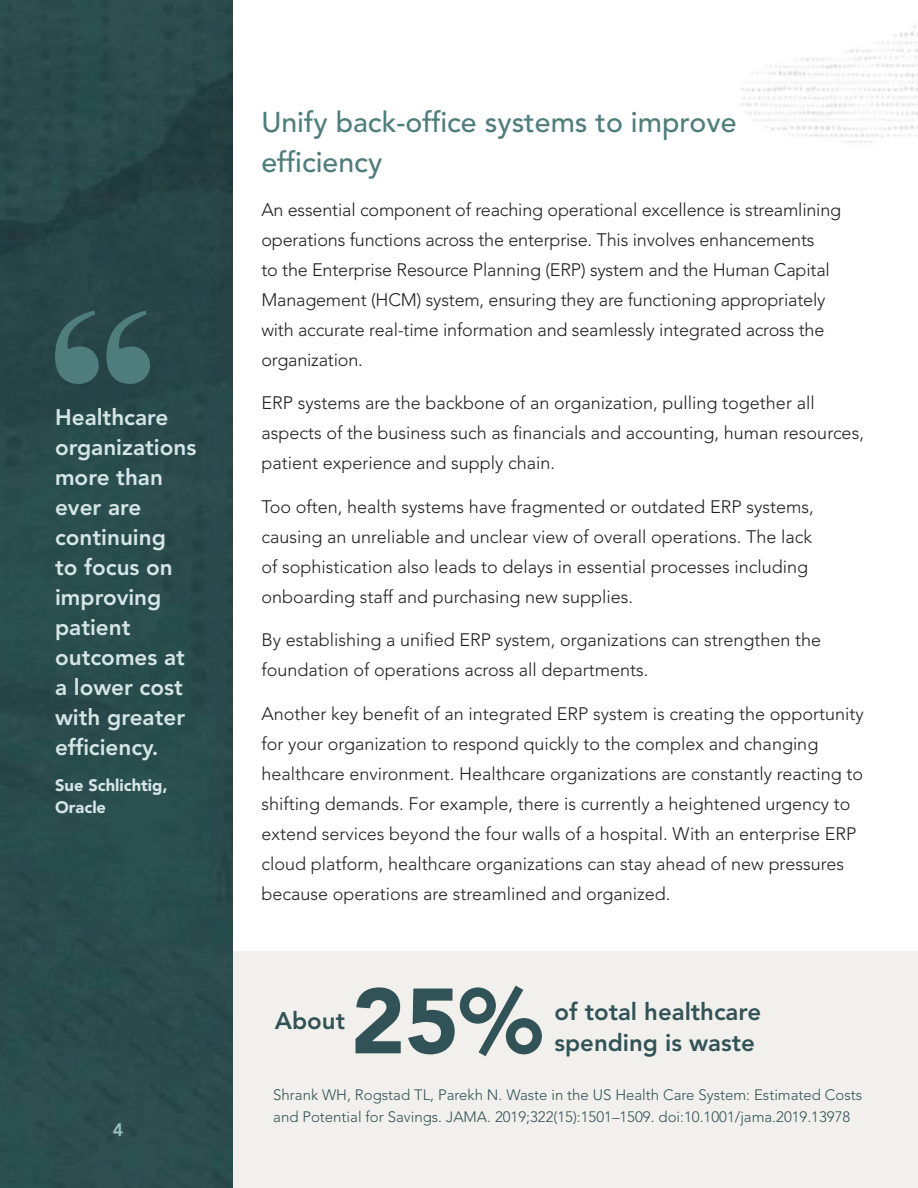
<style>
.page{position:relative;width:918px;height:1188px;background:#fff}
.page>*{position:absolute;margin:0;border:0;box-sizing:border-box;transform-origin:0 0}
.Oracle_body{font:900 91.5px "Avenir LT Std";color:#315357}
.Oracle_subheds{font:500 28.5px/40.5px "Avenir LT Std";color:#4f7d7b}
.Oracle_body-2{font:800 24px/31.5px "Avenir LT Std";color:#315357}
.Oracle_body-3{font:800 22.5px/30px "Avenir LT Std";color:#d6e5e5}
.Oracle_body-4{font:300 18px/30px "Avenir LT Std";color:#231f20}
.Oracle_body-5{font:800 18px "Avenir LT Std";color:#99bfbf}
.Oracle_body-6{font:900 16.5px/22.5px "Avenir LT Std";color:#d6e5e5}
.Oracle_body-7{font:300 15px/22.5px "Avenir LT Std";color:#315357}
</style>
<div class="page">
<div style="left:227px;top:951px;width:691px;height:237px;background:#f2f0ed"></div>
<img style="left:0;top:0;width:233px;height:1188px">
<img style="left:741px;top:25px;width:177px;height:118px">
<svg style="left:55px;top:310px;width:95px;height:74px;background:#3a6060"></svg>
<p class="Oracle_body-3" style="left:55px;top:402px;width:143px">Healthcare organizations more than ever are continuing<br>to focus on improving patient outcomes at a lower cost with greater efficiency.</p>
<p class="Oracle_body-6" style="left:55px;top:774px;width:114px">Sue Schlichtig,<br>Oracle</p>
<p class="Oracle_body-5" style="left:113px;top:1119px;width:12px">4</p>
<p class="Oracle_subheds" style="left:261px;top:102px;width:477px">Unify back-office systems to improve efficiency</p>
<p class="Oracle_body-4" style="left:261px;top:195px;width:581px">An essential component of reaching operational excellence is streamlining operations functions across the enterprise. This involves enhancements<br>to the Enterprise Resource Planning (ERP) system and the Human Capital Management (HCM) system, ensuring they are functioning appropriately with accurate real-time information and seamlessly integrated across the organization.</p>
<p class="Oracle_body-4" style="left:261px;top:388px;width:604px">ERP systems are the backbone of an organization, pulling together all aspects of the business such as financials and accounting, human resources, patient experience and supply chain.</p>
<p class="Oracle_body-4" style="left:261px;top:492px;width:554px">Too often, health systems have fragmented or outdated ERP systems, causing an unreliable and unclear view of overall operations. The lack of sophistication also leads to delays in essential processes including onboarding staff and purchasing new supplies.</p>
<p class="Oracle_body-4" style="left:261px;top:625px;width:561px">By establishing a unified ERP system, organizations can strengthen the foundation of operations across all departments.</p>
<p class="Oracle_body-4" style="left:261px;top:699px;width:604px">Another key benefit of an integrated ERP system is creating the opportunity for your organization to respond quickly to the complex and changing healthcare environment. Healthcare organizations are constantly reacting to shifting demands. For example, there is currently a heightened urgency to extend services beyond the four walls of a hospital. With an enterprise ERP cloud platform, healthcare organizations can stay ahead of new pressures because operations are streamlined and organized.</p>
<p class="Oracle_body" style="left:351px;top:966px;width:193px">25%</p>
<p class="Oracle_body-2" style="left:555px;top:996px;width:208px">of total healthcare spending is waste</p>
<p class="Oracle_body-7" style="left:273px;top:1084px;width:590px">Shrank WH, Rogstad TL, Parekh N. Waste in the US Health Care System: Estimated Costs and Potential for Savings. JAMA. 2019;322(15):1501–1509. doi:10.1001/jama.2019.13978</p>
<p class="Oracle_body-2" style="left:275px;top:1005px;width:72px">About</p>
</div>
